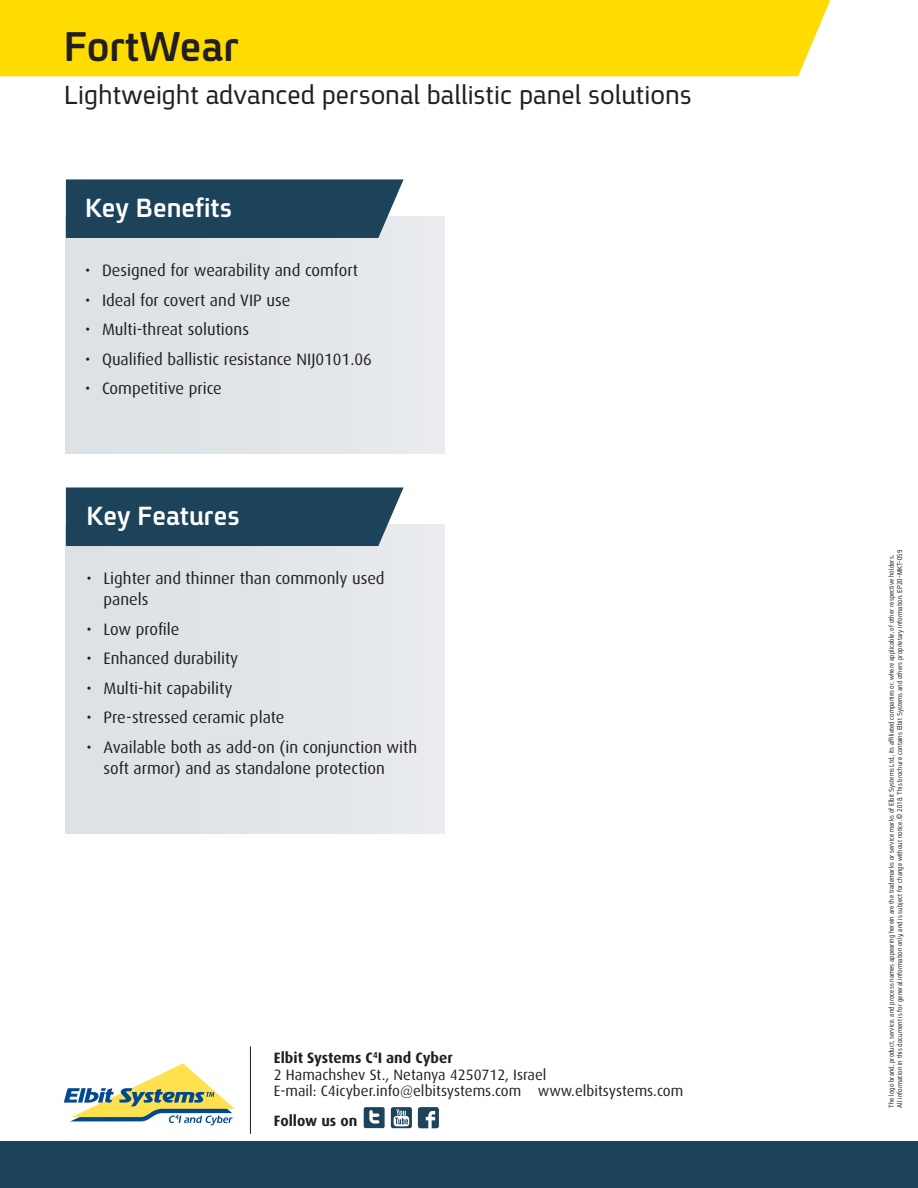
<style>
.page{position:relative;width:918px;height:1188px;background:#fff}
.page>*{position:absolute;margin:0;border:0;box-sizing:border-box;transform-origin:0 0}
.t1{font:700 45px "En Spoiler";color:#231f20}
.t2{font:28.5px "En Spoiler";color:#231f20}
.t3{font:700 28.5px "En Spoiler";color:#fff}
.t4{font:16.5px/21px "Dax";color:#231f20}
.t5{font:15px "Dax";color:#231f20}
.t6{font:700 15px "Dax";color:#231f20}
.t7{font:700 8.7px "Dax";color:#231f20}
.t8{font:7.5px/8.6px "En Spoiler";letter-spacing:.01em;color:#231f20;scale:.9 1}
</style>
<div class="page">
<div style="left:0;top:0;width:830px;height:76px;background:#ffdc01"></div>
<div style="left:0;top:1141px;width:918px;height:47px;background:#1c435a"></div>
<hr style="left:250px;top:1046px;width:1px;height:88px;background:#231f20">
<svg style="left:391px;top:1107px;width:21px;height:21px"></svg>
<svg style="left:364px;top:1107px;width:21px;height:21px"></svg>
<svg style="left:418px;top:1107px;width:21px;height:21px"></svg>
<svg style="left:64px;top:1063px;width:171px;height:62px"></svg>
<div style="left:66px;top:525px;width:378px;height:308px;background:#e0e5e8"></div>
<div style="left:66px;top:217px;width:378px;height:236px;background:#e0e5e8"></div>
<div style="left:66px;top:487px;width:338px;height:59px;background:#1c435a"></div>
<div style="left:66px;top:179px;width:338px;height:59px;background:#1c435a"></div>
<h1 class="t1" style="left:64px;top:15px;width:176px">FortWear</h1>
<h1 class="t2" style="left:64px;top:74px;width:630px">Lightweight advanced personal ballistic panel solutions</h1>
<h2 class="t3" style="left:85px;top:187px;width:148px">Key Benefits</h2>
<p class="t4" style="left:85px;top:260px;width:7px">•</p>
<p class="t4" style="left:102px;top:260px;width:257px">Designed for wearability and comfort</p>
<p class="t4" style="left:85px;top:290px;width:7px">•</p>
<p class="t4" style="left:102px;top:290px;width:190px">Ideal for covert and VIP use</p>
<p class="t4" style="left:85px;top:319px;width:7px">•</p>
<p class="t4" style="left:102px;top:319px;width:148px">Multi-threat solutions</p>
<p class="t4" style="left:85px;top:349px;width:7px">•</p>
<p class="t4" style="left:102px;top:349px;width:271px">Qualifed ballistic resistance NIJ0101.06</p>
<p class="t4" style="left:85px;top:378px;width:7px">•</p>
<p class="t4" style="left:102px;top:378px;width:121px">Competitive price</p>
<h2 class="t3" style="left:87px;top:495px;width:155px">Key Features</h2>
<p class="t4" style="left:87px;top:568px;width:7px">•</p>
<p class="t4" style="left:104px;top:568px;width:283px">Lighter and thinner than commonly used panels</p>
<p class="t4" style="left:87px;top:619px;width:7px">•</p>
<p class="t4" style="left:104px;top:619px;width:78px">Low profle</p>
<p class="t4" style="left:87px;top:648px;width:7px">•</p>
<p class="t4" style="left:104px;top:648px;width:136px">Enhanced durability</p>
<p class="t4" style="left:87px;top:678px;width:7px">•</p>
<p class="t4" style="left:104px;top:678px;width:130px">Multi-hit capability</p>
<p class="t4" style="left:87px;top:707px;width:7px">•</p>
<p class="t4" style="left:104px;top:707px;width:183px">Pre-stressed ceramic plate</p>
<p class="t4" style="left:87px;top:737px;width:7px">•</p>
<p class="t4" style="left:104px;top:737px;width:315px">Available both as add-on (in conjunction with soft armor) and as standalone protection</p>
<p class="t6" style="left:274px;top:1050px;width:180px">Elbit Systems C I and Cyber</p>
<p class="t5" style="left:274px;top:1066px;width:274px">2 Hamachshev St., Netanya 4250712, Israel</p>
<p class="t5" style="left:274px;top:1083px;width:249px">E-mail: C4icyber.info@elbitsystems.com</p>
<p class="t5" style="left:538px;top:1083px;width:147px">www.elbitsystems.com</p>
<p class="t6" style="left:274px;top:1113px;width:85px">Follow us on</p>
<p class="t7" style="left:373px;top:1051px;width:6px">4</p>
<p class="t8" style="left:887px;top:1108px;width:622px;rotate:-90deg">The logo brand, pro na, ec ivres, tcud d secorp s n ma se ap aep r ng eh rein are the trad me ra ks or serv ci me arks of Elb ti Systems Ltd. sti, affiliated com nap ei s or, where ap i clp able, of other respec vit e oh lders.<br>Al nil ormation ni this document is for general information only, and is s ejbu ct wegnahcrof ti hout n to ice. © 2 810 . T sih broch ru e contains El ib t S tsy ems and others p or prietary i n f o r m a no i . E P 2 0 - M TK 50- 9</p>
<p class="t8" style="left:895px;top:606px;width:4px;rotate:-90deg">t</p>
<p class="t8" style="left:887px;top:943px;width:3px;rotate:-90deg">i</p>
<p class="t8" style="left:895px;top:1094px;width:4px;rotate:-90deg">f</p>
</div>
